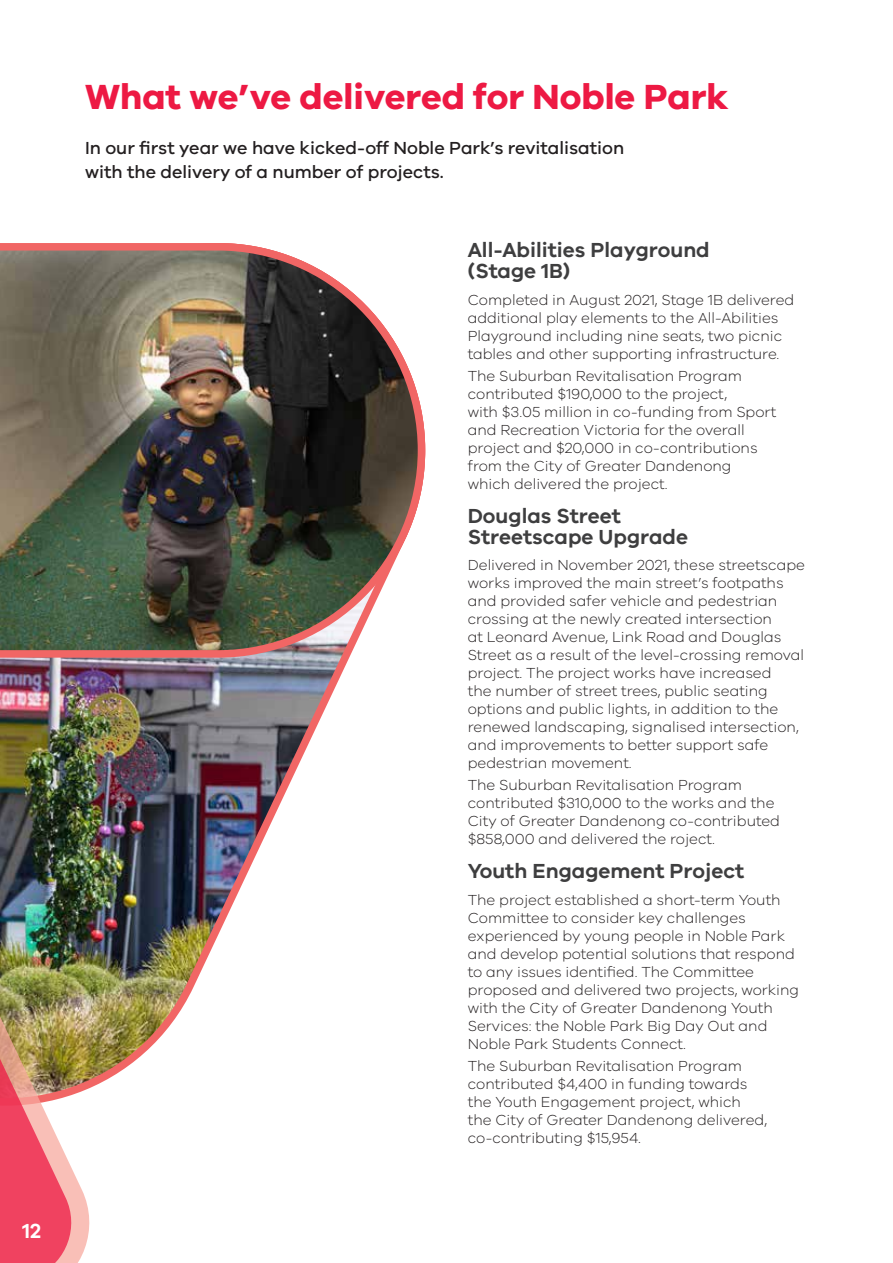
<style>
.page{position:relative;width:893px;height:1263px;background:#fff}
.page>*{position:absolute;margin:0;border:0;box-sizing:border-box;transform-origin:0 0}
._01__Heading_1{font:700 36px "VIC";color:#ed1943}
._02__Heading_2{font:600 21px/21px "VIC";color:#3e3e3f}
.t1{font:600 21px "VIC";color:#fff}
._07__Intro_text{font:500 18px/24px "VIC";color:#231f20}
._04__Body{font:300 15px/18px "VIC";color:#231f20}
</style>
<div class="page">
<img style="left:0;top:441px;width:426px;height:642px">
<img style="left:0;top:243px;width:425px;height:415px">
<img style="left:0;top:972px;width:100px;height:291px">
<h2 class="t1" style="left:23px;top:1218px;width:20px">12</h2>
<p class="_01__Heading_1" style="left:85px;top:75px;width:645px">What we’ve delivered for Noble Park</p>
<p class="_07__Intro_text" style="left:85px;top:136px;width:541px">In our first year we have kicked‑off Noble Park’s revitalisation with the delivery of a number of projects.</p>
<p class="_02__Heading_2" style="left:468px;top:239px;width:243px">All‑Abilities Playground (Stage 1B)</p>
<p class="_04__Body" style="left:468px;top:290px;width:328px">Completed in August 2021, Stage 1B delivered additional play elements to the All‑Abilities Playground including nine seats, two picnic tables and other supporting infrastructure.</p>
<p class="_04__Body" style="left:468px;top:366px;width:310px">The Suburban Revitalisation Program contributed $190,000 to the project,<br>with $3.05 million in co‑funding from Sport and Recreation Victoria for the overall project and $20,000 in co‑contributions from the City of Greater Dandenong which delivered the project.</p>
<p class="_02__Heading_2" style="left:468px;top:504px;width:222px">Douglas Street<br>Streetscape Upgrade</p>
<p class="_04__Body" style="left:468px;top:556px;width:339px">Delivered in November 2021, these streetscape works improved the main street’s footpaths and provided safer vehicle and pedestrian crossing at the newly created intersection<br>at Leonard Avenue, Link Road and Douglas Street as a result of the level‑crossing removal project. The project works have increased<br>the number of street trees, public seating options and public lights, in addition to the renewed landscaping, signalised intersection, and improvements to better support safe pedestrian movement.</p>
<p class="_04__Body" style="left:468px;top:776px;width:314px">The Suburban Revitalisation Program contributed $310,000 to the works and the City of Greater Dandenong co‑contributed $858,000 and delivered the roject.</p>
<p class="_02__Heading_2" style="left:468px;top:860px;width:278px">Youth Engagement Project</p>
<p class="_04__Body" style="left:468px;top:890px;width:333px">The project established a short‑term Youth Committee to consider key challenges experienced by young people in Noble Park and develop potential solutions that respond to any issues identified. The Committee proposed and delivered two projects, working with the City of Greater Dandenong Youth Services: the Noble Park Big Day Out and Noble Park Students Connect.</p>
<p class="_04__Body" style="left:468px;top:1056px;width:301px">The Suburban Revitalisation Program contributed $4,400 in funding towards the Youth Engagement project, which the City of Greater Dandenong delivered, co‑contributing $15,954.</p>
</div>
